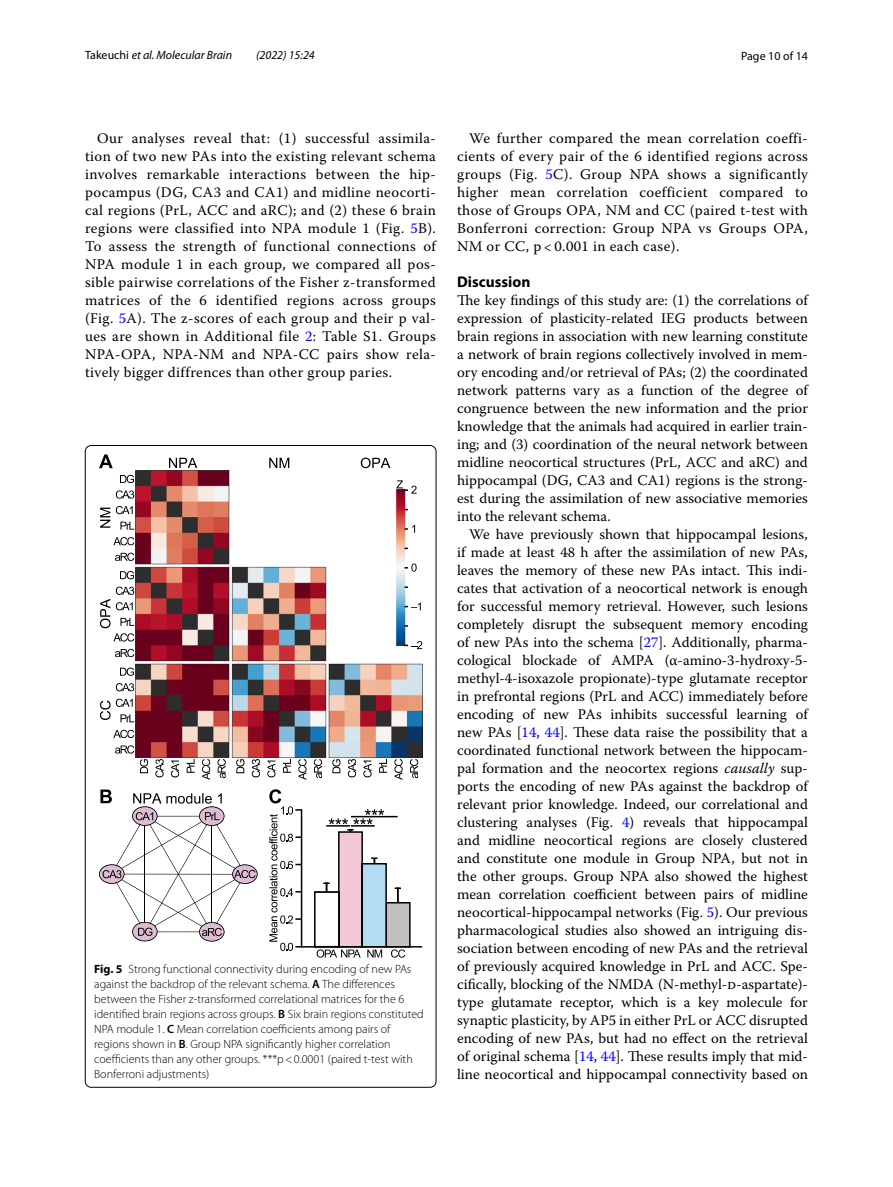
<style>
.page{position:relative;width:893px;height:1187px;background:#fff}
.page>*{position:absolute;margin:0;border:0;box-sizing:border-box;transform-origin:0 0}
.t1{font:700 15.45px "Myriad Pro";color:#000}
.t2{font:14.7px/18px "Warnock Pro";letter-spacing:.015em;color:#000;text-align:justify}
.t3{font:300 12px/15px "Myriad Pro";color:#000}
.t4{font:italic 12px "Myriad Pro";color:#000}
.t5{font:12px "Myriad Pro";color:#000}
.s1{font-style:normal}
.s2{color:#00f}
.s3{font-style:italic}
.s4{font-weight:700}
.s5{font-weight:600}
</style>
<div class="page">
<img style="left:136px;top:471px;width:286px;height:286px">
<div style="left:385px;top:901px;width:26px;height:46px;background:#c1c0c0;border:2px solid #000"></div>
<hr style="left:302px;top:946px;width:120px;height:1px;background:#000">
<svg style="left:313px;top:809px;width:92px;height:148px"></svg>
<svg style="left:99px;top:454px;width:14px;height:14px"></svg>
<svg style="left:269px;top:789px;width:33px;height:161px"></svg>
<svg style="left:397px;top:480px;width:20px;height:13px"></svg>
<svg style="left:405px;top:563px;width:12px;height:8px"></svg>
<svg style="left:405px;top:524px;width:10px;height:8px"></svg>
<svg style="left:405px;top:602px;width:16px;height:8px"></svg>
<svg style="left:405px;top:641px;width:17px;height:8px"></svg>
<svg style="left:120px;top:521px;width:14px;height:8px"></svg>
<svg style="left:115px;top:552px;width:19px;height:9px"></svg>
<svg style="left:113px;top:537px;width:21px;height:8px"></svg>
<svg style="left:116px;top:506px;width:17px;height:8px"></svg>
<svg style="left:116px;top:490px;width:18px;height:8px"></svg>
<svg style="left:120px;top:475px;width:14px;height:8px"></svg>
<svg style="left:115px;top:745px;width:19px;height:8px"></svg>
<svg style="left:113px;top:729px;width:21px;height:9px"></svg>
<svg style="left:116px;top:683px;width:18px;height:8px"></svg>
<svg style="left:120px;top:667px;width:14px;height:8px"></svg>
<svg style="left:187px;top:759px;width:8px;height:13px"></svg>
<svg style="left:217px;top:759px;width:9px;height:19px"></svg>
<svg style="left:202px;top:759px;width:8px;height:20px"></svg>
<svg style="left:171px;top:760px;width:8px;height:17px"></svg>
<svg style="left:155px;top:759px;width:9px;height:18px"></svg>
<svg style="left:140px;top:759px;width:8px;height:14px"></svg>
<svg style="left:379px;top:758px;width:8px;height:14px"></svg>
<svg style="left:410px;top:759px;width:8px;height:19px"></svg>
<svg style="left:394px;top:759px;width:9px;height:20px"></svg>
<svg style="left:363px;top:760px;width:9px;height:17px"></svg>
<svg style="left:348px;top:759px;width:8px;height:18px"></svg>
<svg style="left:332px;top:759px;width:9px;height:14px"></svg>
<svg style="left:283px;top:758px;width:8px;height:14px"></svg>
<svg style="left:314px;top:759px;width:8px;height:19px"></svg>
<svg style="left:298px;top:759px;width:9px;height:20px"></svg>
<svg style="left:267px;top:760px;width:8px;height:17px"></svg>
<svg style="left:252px;top:759px;width:8px;height:18px"></svg>
<svg style="left:236px;top:759px;width:8px;height:14px"></svg>
<svg style="left:115px;top:649px;width:19px;height:8px"></svg>
<svg style="left:120px;top:571px;width:14px;height:8px"></svg>
<svg style="left:99px;top:789px;width:159px;height:152px"></svg>
<svg style="left:169px;top:457px;width:28px;height:11px"></svg>
<svg style="left:361px;top:457px;width:29px;height:11px"></svg>
<svg style="left:269px;top:457px;width:20px;height:11px"></svg>
<svg style="left:100px;top:507px;width:10px;height:20px"></svg>
<svg style="left:100px;top:698px;width:34px;height:24px"></svg>
<svg style="left:100px;top:586px;width:34px;height:55px"></svg>
<p class="t4" style="left:85px;top:48px;width:149px"><span class="s1">Takeuchi</span> et al. Molecular Brain</p>
<p class="t4" style="left:256px;top:48px;width:60px">(2022) 15:24</p>
<p class="t5" style="left:741px;top:48px;width:68px">Page 10 of 14</p>
<p class="t2" style="left:85px;top:128px;width:352px;text-indent:12px">Our analyses reveal that: (1) successful assimila&shy;tion of two new PAs into the existing relevant schema involves remarkable interactions between the hip&shy;pocampus (DG, CA3 and CA1) and midline neocorti&shy;cal regions (PrL, ACC and aRC); and (2) these 6 brain regions were classified into NPA module 1 (Fig. <span class="s2">5</span>B).<br>To assess the strength of functional connections of NPA module 1 in each group, we compared all pos&shy;sible pairwise correlations of the Fisher z-transformed matrices of the 6 identified regions across groups (Fig. <span class="s2">5</span>A). The z-scores of each group and their p val&shy;ues are shown in Additional file <span class="s2">2</span>: Table S1. Groups NPA-OPA, NPA-NM and NPA-CC pairs show rela&shy;tively bigger diffrences than other group paries.</p>
<p class="t2" style="left:457px;top:128px;width:352px;text-indent:12px">We further compared the mean correlation coeffi&shy;cients of every pair of the 6 identified regions across groups (Fig. <span class="s2">5</span>C). Group NPA shows a significantly higher mean correlation coefficient compared to those of Groups OPA, NM and CC (paired t-test with Bonferroni correction: Group NPA vs Groups OPA, NM or CC, p &lt; 0.001 in each case).</p>
<p class="t1" style="left:457px;top:271px;width:75px">Discussion</p>
<p class="t2" style="left:457px;top:290px;width:352px">The key findings of this study are: (1) the correlations of expression of plasticity-related IEG products between brain regions in association with new learning constitute a network of brain regions collectively involved in mem&shy;ory encoding and/or retrieval of PAs; (2) the coordinated network patterns vary as a function of the degree of congruence between the new information and the prior knowledge that the animals had acquired in earlier train&shy;ing; and (3) coordination of the neural network between midline neocortical structures (PrL, ACC and aRC) and hippocampal (DG, CA3 and CA1) regions is the strong&shy;est during the assimilation of new associative memories into the relevant schema.</p>
<p class="t2" style="left:457px;top:524px;width:352px;text-indent:12px">We have previously shown that hippocampal lesions, if made at least 48 h after the assimilation of new PAs, leaves the memory of these new PAs intact. This indi&shy;cates that activation of a neocortical network is enough for successful memory retrieval. However, such lesions completely disrupt the subsequent memory encoding of new PAs into the schema [<span class="s2">27</span>]. Additionally, pharma&shy;cological blockade of AMPA (α-amino-3-hydroxy-5- methyl-4-isoxazole propionate)-type glutamate receptor in prefrontal regions (PrL and ACC) immediately before encoding of new PAs inhibits successful learning of new PAs [<span class="s2">14</span>, <span class="s2">44</span>]. These data raise the possibility that a coordinated functional network between the hippocam&shy;pal formation and the neocortex regions <span class="s3">causally</span> sup&shy;ports the encoding of new PAs against the backdrop of relevant prior knowledge. Indeed, our correlational and clustering analyses (Fig. <span class="s2">4</span>) reveals that hippocampal and midline neocortical regions are closely clustered and constitute one module in Group NPA, but not in the other groups. Group NPA also showed the highest mean correlation coefficient between pairs of midline neocortical-hippocampal networks (Fig. <span class="s2">5</span>). Our previous pharmacological studies also showed an intriguing dis&shy;sociation between encoding of new PAs and the retrieval of previously acquired knowledge in PrL and ACC. Spe&shy;cifically, blocking of the NMDA (N-methyl-d-aspartate)- type glutamate receptor, which is a key molecule for synaptic plasticity, by AP5 in either PrL or ACC disrupted encoding of new PAs, but had no effect on the retrieval of original schema [<span class="s2">14</span>, <span class="s2">44</span>]. These results imply that mid&shy;line neocortical and hippocampal connectivity based on</p>
<p class="t3" style="left:94px;top:961px;width:331px"><span class="s4">Fig. 5</span> Strong functional connectivity during encoding of new PAs against the backdrop of the relevant schema. <span class="s5">A</span> The differences between the Fisher z-transformed correlational matrices for the 6 identified brain regions across groups. <span class="s5">B</span> Six brain regions constituted NPA module 1. <span class="s5">C</span> Mean correlation coefficients among pairs of regions shown in <span class="s5">B</span>. Group NPA significantly higher correlation coefficients than any other groups. ***p&lt;0.0001 (paired t-test with Bonferroni adjustments)</p>
</div>
